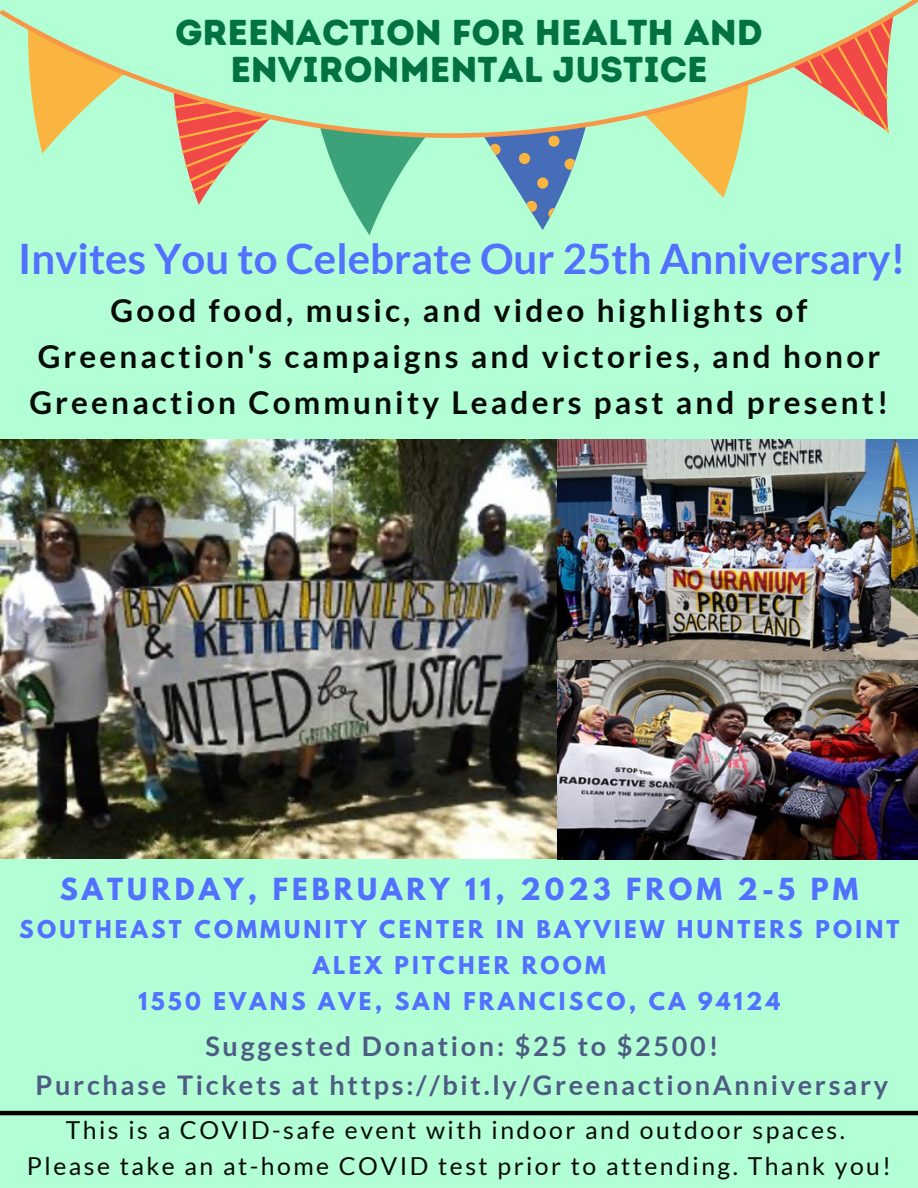
<style>
.page{position:relative;width:918px;height:1188px;background:#b2ffd6}
.page>*{position:absolute;margin:0;border:0;box-sizing:border-box;transform-origin:0 0}
.t1{font:700 42px "Lato";color:#5271ff}
.t2{font:36px/37.2px "Intro Rust Base";color:#037243;text-align:center}
.t3{font:700 31.5px/46.2px "Lato";letter-spacing:.1em;color:#070c09;text-align:center}
.t4{font:700 27px/39.3px "Lato";letter-spacing:.1em;color:#4e5c83;text-align:center}
.t5{font:700 27px "League Spartan";letter-spacing:.15em;color:#5271ff}
.t6{font:24.75px/36px "Lato";letter-spacing:.1em;color:#070c09;text-align:center}
.t7{font:700 21.75px/36px "League Spartan";letter-spacing:.15em;color:#5271ff;text-align:center}
</style>
<div class="page">
<hr style="left:0;top:1111px;width:918px;height:4px;background:#000">
<svg style="left:358px;top:217px;width:19px;height:18px"></svg>
<svg style="left:534px;top:217px;width:16px;height:13px"></svg>
<svg style="left:38px;top:138px;width:703px;height:79px"></svg>
<svg style="left:0;top:0;width:918px;height:138px"></svg>
<img style="left:0;top:440px;width:558px;height:418px">
<img style="left:558px;top:440px;width:360px;height:220px">
<img style="left:558px;top:660px;width:360px;height:199px">
<p class="t2" style="left:175px;top:14px;width:590px">GREENACTION FOR HEALTH AND<br>ENVIRONMENTAL JUSTICE</p>
<h1 class="t1" style="left:18px;top:232px;width:889px">Invites You to Celebrate Our 25th Anniversary!</h1>
<p class="t3" style="left:29px;top:287px;width:861px">Good food, music, and video highlights of<br>Greenaction's campaigns and victories, and honor<br>Greenaction Community Leaders past and present!</p>
<p class="t5" style="left:60px;top:876px;width:800px">SATURDAY, FEBRUARY 11, 2023 FROM 2-5 PM</p>
<p class="t7" style="left:19px;top:914px;width:882px">SOUTHEAST COMMUNITY CENTER IN BAYVIEW HUNTERS POINT<br>ALEX PITCHER ROOM<br>1550 EVANS AVE, SAN FRANCISCO, CA 94124</p>
<p class="t4" style="left:36px;top:1026px;width:854px">Suggested Donation: $25 to $2500!<br>Purchase Tickets at https://bit.ly/GreenactionAnniversary</p>
<p class="t6" style="left:27px;top:1111px;width:866px">This is a COVID-safe event with indoor and outdoor spaces.<br>Please take an at-home COVID test prior to attending. Thank you!</p>
</div>
